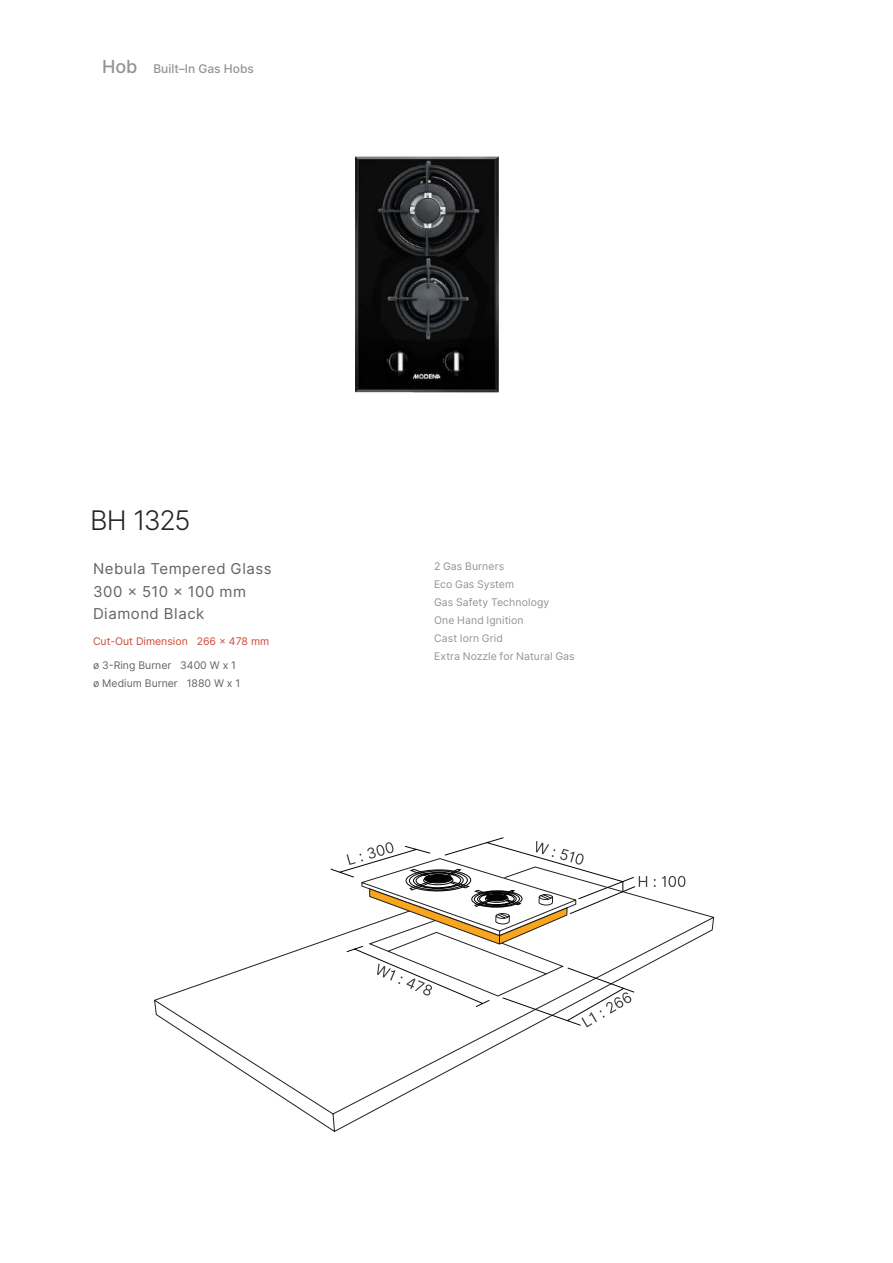
<style>
.page{position:relative;width:893px;height:1263px;background:#fff}
.page>*{position:absolute;margin:0;border:0;box-sizing:border-box;transform-origin:0 0}
.t1{font:300 27px "Inter";letter-spacing:-.055em;color:#242524}
.t2{font:15px/22.5px "Inter";letter-spacing:.035em;color:#626362}
.t3{font:500 12px "Inter";color:#939393}
.t4{font:10.5px/18px "Inter";letter-spacing:.01em;color:#939393}
.t5{font:10.5px/18px "Inter";color:#626362}
.t6{font:10.5px "Inter";color:#d04834}
.s1{font-size:18px}
</style>
<div class="page">
<img style="left:355px;top:156px;width:144px;height:237px">
<svg style="left:154px;top:875px;width:560px;height:257px"></svg>
<svg style="left:330px;top:837px;width:306px;height:189px"></svg>
<svg style="left:639px;top:876px;width:8px;height:11px"></svg>
<svg style="left:654px;top:879px;width:2px;height:8px"></svg>
<svg style="left:662px;top:876px;width:23px;height:11px"></svg>
<svg style="left:346px;top:841px;width:238px;height:104px"></svg>
<p class="t3" style="left:102px;top:60px;width:153px"><span class="s1">Hob</span> Built–In Gas Hobs</p>
<h1 class="t1" style="left:90px;top:501px;width:102px">BH 1325</h1>
<h2 class="t2" style="left:93px;top:557px;width:180px">Nebula Tempered Glass<br>300 x 510 x 100 mm<br>Diamond Black</h2>
<p class="t6" style="left:93px;top:633px;width:178px">Cut-Out Dimension 266 x 478 mm</p>
<p class="t5" style="left:93px;top:656px;width:149px">ø 3-Ring Burner 3400 W x 1 ø Medium Burner 1880 W x 1</p>
<p class="t4" style="left:434px;top:557px;width:142px">2 Gas Burners<br>Eco Gas System<br>Gas Safety Technology<br>One Hand Ignition<br>Cast Iorn Grid<br>Extra Nozzle for Natural Gas</p>
</div>
